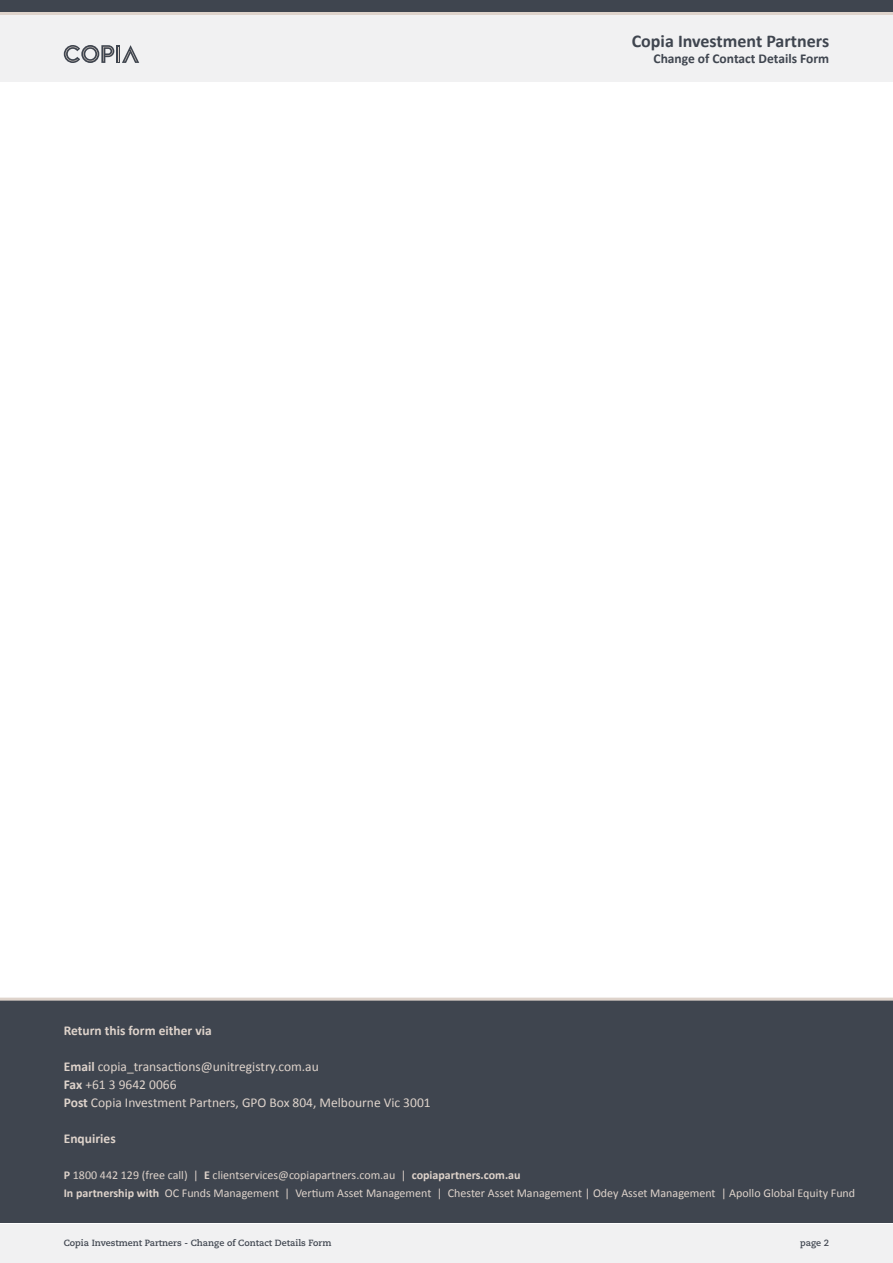
<style>
.page{position:relative;width:893px;height:1263px;background:#fff}
.page>*{position:absolute;margin:0;border:0;box-sizing:border-box;transform-origin:0 0}
.t1{font:700 18px "Calibri";color:#3f454f}
.t2{font:13.5px/18px "Calibri";color:#ded3cb}
.t3{font:700 13.5px "Calibri";color:#ded3cb}
.t4{font:700 13.5px "Calibri";color:#3f454f}
.t5{font:12px/18px "Calibri";color:#ded3cb}
.t6{font:700 9px "Caecilia LT Std";color:#3f454f}
.s1{font-weight:700}
</style>
<div class="page">
<div style="left:0;top:0;width:893px;height:81px;background:#f1f1f2"></div>
<div style="left:0;top:0;width:893px;height:14px;background:#3f454f"></div>
<hr style="left:0;top:12px;width:893px;height:3px;background:#ded3cb">
<div style="left:0;top:1224px;width:893px;height:39px;background:#f1f1f2"></div>
<svg style="left:64px;top:45px;width:75px;height:18px"></svg>
<div style="left:0;top:999px;width:893px;height:224px;background:#3f454f"></div>
<hr style="left:0;top:998px;width:893px;height:3px;background:#ded3cb">
<h1 class="t1" style="left:632px;top:29px;width:199px">Copia Investment Partners</h1>
<p class="t4" style="left:653px;top:50px;width:177px">Change of Contact Details Form</p>
<p class="t3" style="left:64px;top:1022px;width:150px">Return this form either via</p>
<p class="t2" style="left:64px;top:1058px;width:368px"><span class="s1">Email</span> copia_transactions@unitregistry.com.au<br><span class="s1">Fax</span> +61 3 9642 0066<br><span class="s1">Post</span> Copia Investment Partners, GPO Box 804, Melbourne Vic 3001</p>
<p class="t3" style="left:64px;top:1130px;width:53px">Enquiries</p>
<p class="t5" style="left:64px;top:1166px;width:793px"><span class="s1">P</span> 1800 442 129 (free call) | <span class="s1">E</span> clientservices@copiapartners.com.au | <span class="s1">copiapartners.com.au<br>In partnership with</span> OC Funds Management | Vertium Asset Management | Chester Asset Management | Odey Asset Management | Apollo Global Equity Fund</p>
<p class="t6" style="left:64px;top:1237px;width:269px">Copia Investment Partners - Change of Contact Details Form</p>
<p class="t6" style="left:800px;top:1237px;width:31px">page 2</p>
</div>
